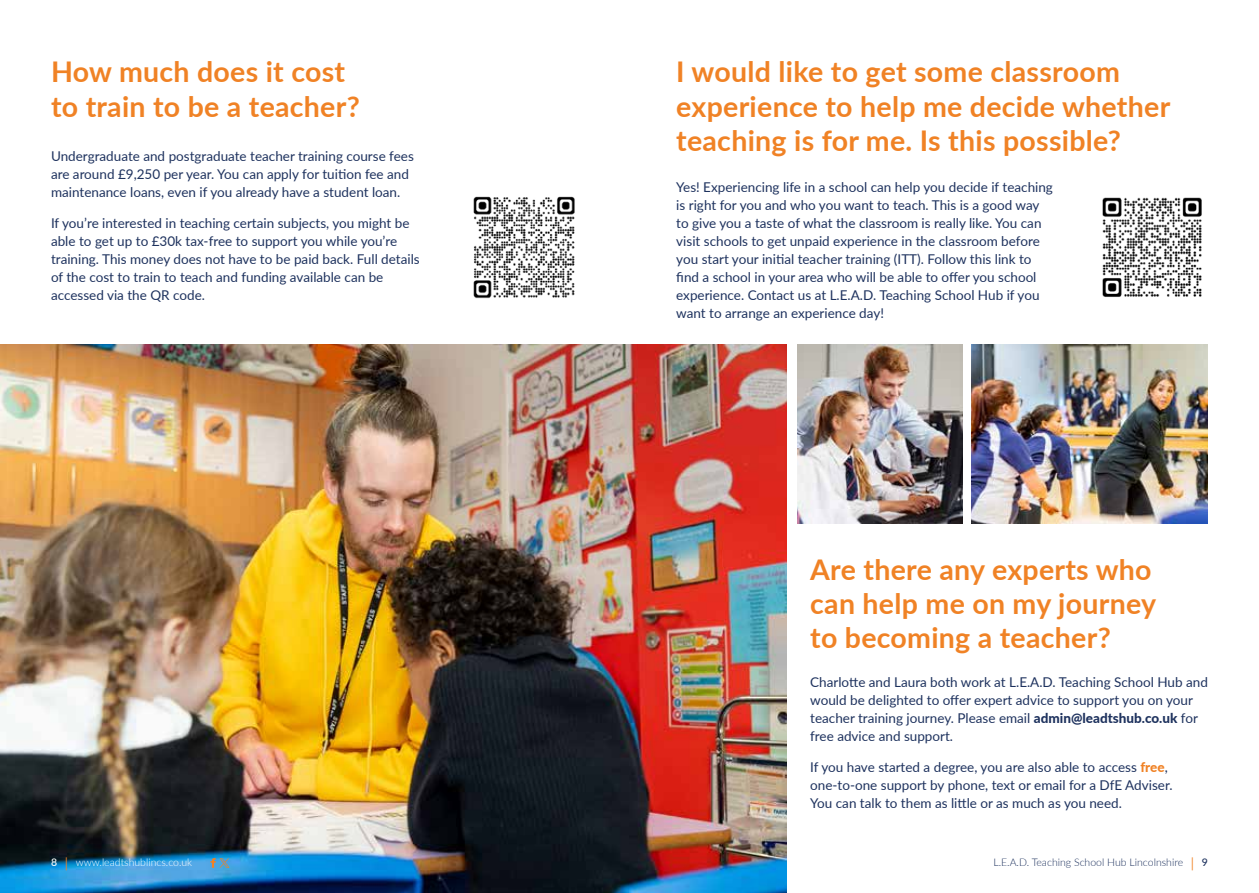
<style>
.page{position:relative;width:1259px;height:893px;background:#fff}
.page>*{position:absolute;margin:0;border:0;box-sizing:border-box;transform-origin:0 0}
.t1{font:700 28.5px/34.2px "Lato";letter-spacing:.01em;color:#f08225}
.t2{font:13.5px/18px "Lato";color:#1e325e}
.t3{font:300 10.5px "Lato";color:#1e325e}
.t4{font:300 10.5px "Lato";color:#fff}
.s1{font-weight:800}
.s2{font-weight:800;color:#f08225}
.s3{font-weight:500}
.s4{font-weight:500;font-size:13.8px;color:#f08225}
</style>
<div class="page">
<img style="left:0;top:344px;width:787px;height:549px">
<svg style="left:210px;top:858px;width:19px;height:10px"></svg>
<img style="left:473px;top:196px;width:102px;height:103px">
<img style="left:1102px;top:197px;width:100px;height:100px">
<img style="left:797px;top:344px;width:165px;height:179px">
<img style="left:971px;top:344px;width:237px;height:179px">
<h1 class="t1" style="left:51px;top:54px;width:310px">How much does it cost to train to be a teacher?</h1>
<p class="t2" style="left:51px;top:146px;width:364px">Undergraduate and postgraduate teacher training course fees are around £9,250 per year. You can apply for tuition fee and maintenance loans, even if you already have a student loan.</p>
<p class="t2" style="left:51px;top:213px;width:370px">If you’re interested in teaching certain subjects, you might be able to get up to £30k tax-free to support you while you’re training. This money does not have to be paid back. Full details of the cost to train to teach and funding available can be accessed via the QR code.</p>
<h1 class="t1" style="left:676px;top:54px;width:495px">I would like to get some classroom experience to help me decide whether teaching is for me. Is this possible?</h1>
<p class="t2" style="left:676px;top:177px;width:378px">Yes! Experiencing life in a school can help you decide if teaching is right for you and who you want to teach. This is a good way to give you a taste of what the classroom is really like. You can visit schools to get unpaid experience in the classroom before you start your initial teacher training (ITT). Follow this link to find a school in your area who will be able to offer you school experience. Contact us at L.E.A.D. Teaching School Hub if you want to arrange an experience day!</p>
<h1 class="t1" style="left:810px;top:551px;width:347px">Are there any experts who can help me on my journey to becoming a teacher?</h1>
<p class="t2" style="left:810px;top:672px;width:399px">Charlotte and Laura both work at L.E.A.D. Teaching School Hub and would be delighted to offer expert advice to support you on your teacher training journey. Please email <span class="s1">admin@leadtshub.co.uk</span> for free advice and support.</p>
<p class="t2" style="left:810px;top:757px;width:364px">If you have started a degree, you are also able to access <span class="s2">free</span>, one-to-one support by phone, text or email for a DfE Adviser.<br>You can talk to them as little or as much as you need.</p>
<p class="t4" style="left:51px;top:855px;width:143px"><span class="s3">8</span> <span class="s4">|</span> www.leadtshublincs.co.uk</p>
<p class="t3" style="left:993px;top:855px;width:216px">L.E.A.D. Teaching School Hub Lincolnshire <span class="s4">|</span> <span class="s3">9</span></p>
</div>
